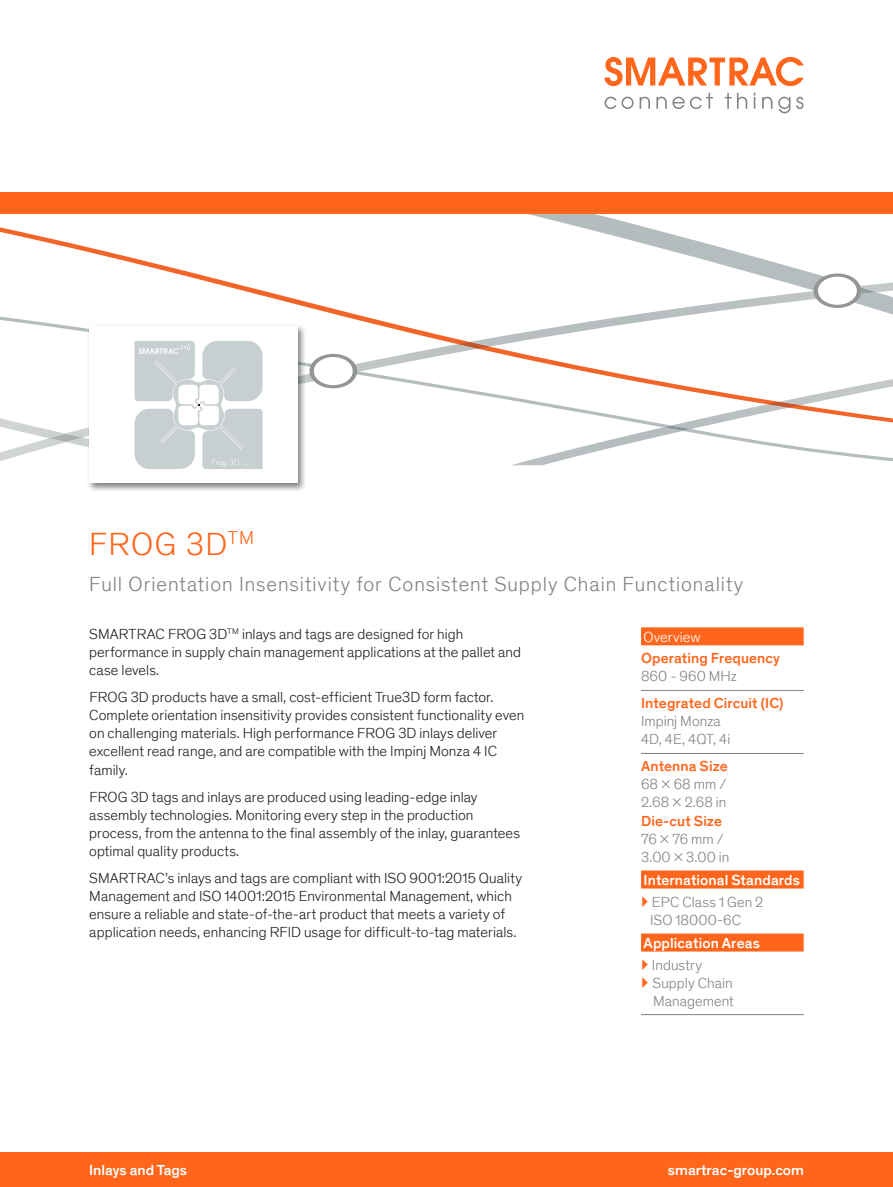
<style>
.page{position:relative;width:893px;height:1187px;background:#fff}
.page>*{position:absolute;margin:0;border:0;box-sizing:border-box;transform-origin:0 0}
.t1{font:300 33px "Theinhardt";letter-spacing:.045em;color:#ff661c}
.t2{font:300 21px "Theinhardt";letter-spacing:.045em;color:#808285}
.t3{font:300 15px/18px "Theinhardt";letter-spacing:.005em;color:#231f20}
.t4{font:300 15px/18px "Theinhardt";letter-spacing:.005em;color:#808285}
.t5{font:500 15px "Theinhardt";letter-spacing:.005em;color:#fff}
.t6{font:500 15px "Theinhardt";letter-spacing:.005em;color:#ff661c}
.t7{font:300 15px "Theinhardt";letter-spacing:.005em;color:#fff}
</style>
<div class="page">
<svg style="left:0;top:213px;width:437px;height:69px"></svg>
<svg style="left:249px;top:292px;width:446px;height:24px"></svg>
<svg style="left:512px;top:461px;width:381px;height:4px"></svg>
<svg style="left:500px;top:213px;width:393px;height:101px"></svg>
<img style="left:860px;top:286px;width:17px;height:11px">
<svg style="left:0;top:316px;width:893px;height:145px"></svg>
<img style="left:663px;top:425px;width:28px;height:6px">
<svg style="left:0;top:418px;width:87px;height:28px"></svg>
<img style="left:49px;top:433px;width:33px;height:9px">
<div style="left:312px;top:355px;width:43px;height:32px;background:#fff;border-radius:50%"></div>
<div style="left:310px;top:353px;width:47px;height:35px;border:4px solid #949696;border-radius:50%"></div>
<div style="left:816px;top:275px;width:43px;height:31px;background:#fff;border-radius:50%"></div>
<div style="left:814px;top:273px;width:47px;height:35px;border:4px solid #949696;border-radius:50%"></div>
<div style="left:0;top:1152px;width:893px;height:34px;background:#ff661c"></div>
<img style="left:87px;top:324px;width:219px;height:167px">
<img style="left:87px;top:374px;width:219px;height:62px">
<img style="left:87px;top:328px;width:219px;height:38px">
<div style="left:89px;top:326px;width:209px;height:157px;background:#fff"></div>
<svg style="left:135px;top:341px;width:128px;height:128px"></svg>
<div style="left:641px;top:627px;width:163px;height:18px;background:#ff661c"></div>
<hr style="left:641px;top:690px;width:163px;height:1px;background:#808285">
<hr style="left:641px;top:753px;width:163px;height:1px;background:#808285">
<div style="left:641px;top:870px;width:163px;height:18px;background:#ff661c"></div>
<div style="left:641px;top:933px;width:163px;height:18px;background:#ff661c"></div>
<hr style="left:641px;top:1014px;width:163px;height:1px;background:#808285">
<div style="left:0;top:192px;width:893px;height:21px;background:#ff661c"></div>
<svg style="left:604px;top:57px;width:200px;height:29px"></svg>
<svg style="left:604px;top:97px;width:30px;height:12px"></svg>
<svg style="left:640px;top:97px;width:10px;height:12px"></svg>
<svg style="left:656px;top:93px;width:57px;height:16px"></svg>
<svg style="left:725px;top:93px;width:22px;height:16px"></svg>
<svg style="left:754px;top:93px;width:1px;height:16px"></svg>
<svg style="left:762px;top:97px;width:10px;height:12px"></svg>
<svg style="left:778px;top:97px;width:12px;height:16px"></svg>
<svg style="left:796px;top:97px;width:7px;height:12px"></svg>
<h1 class="t1" style="left:89px;top:525px;width:166px">FROG 3D<sup>TM</sup></h1>
<h2 class="t2" style="left:89px;top:572px;width:655px">Full Orientation Insensitivity for Consistent Supply Chain Functionality</h2>
<p class="t7" style="left:644px;top:627px;width:59px">Overview</p>
<p class="t6" style="left:641px;top:649px;width:141px">Operating Frequency</p>
<p class="t4" style="left:641px;top:667px;width:97px">860 - 960 MHz</p>
<p class="t6" style="left:641px;top:694px;width:144px">Integrated Circuit (IC)</p>
<p class="t4" style="left:641px;top:712px;width:91px">Impinj Monza<br>4D, 4E, 4QT, 4i</p>
<p class="t6" style="left:641px;top:757px;width:88px">Antenna Size</p>
<p class="t4" style="left:641px;top:775px;width:87px">68 x 68 mm /<br>2.68 x 2.68 in</p>
<p class="t6" style="left:641px;top:811px;width:83px">Die-cut Size</p>
<p class="t4" style="left:641px;top:829px;width:90px">76 x 76 mm /<br>3.00 x 3.00 in</p>
<p class="t5" style="left:644px;top:870px;width:158px">International Standards</p>
<p class="t4" style="left:650px;top:892px;width:115px">EPC Class 1 Gen 2<br>ISO 18000-6C</p>
<p class="t5" style="left:644px;top:933px;width:118px">Application Areas</p>
<p class="t4" style="left:652px;top:955px;width:83px">Industry<br>Supply Chain<br>Management</p>
<p class="t3" style="left:89px;top:625px;width:433px">SMARTRAC FROG 3D<sup>TM</sup> inlays and tags are designed for high performance in supply chain management applications at the pallet and case levels.</p>
<p class="t3" style="left:89px;top:688px;width:437px">FROG 3D products have a small, cost-efficient True3D form factor.<br>Complete orientation insensitivity provides consistent functionality even on challenging materials. High performance FROG 3D inlays deliver excellent read range, and are compatible with the Impinj Monza 4 IC family.</p>
<p class="t3" style="left:89px;top:787px;width:432px">FROG 3D tags and inlays are produced using leading-edge inlay assembly technologies. Monitoring every step in the production process, from the antenna to the final assembly of the inlay, guarantees optimal quality products.</p>
<p class="t3" style="left:89px;top:868px;width:434px">SMARTRAC’s inlays and tags are compliant with ISO 9001:2015 Quality Management and ISO 14001:2015 Environmental Management, which ensure a reliable and state-of-the-art product that meets a variety of application needs, enhancing RFID usage for difficult-to-tag materials.</p>
<p class="t5" style="left:89px;top:1161px;width:99px">Inlays and Tags</p>
<p class="t5" style="left:668px;top:1161px;width:137px">smartrac-group.com</p>
</div>
